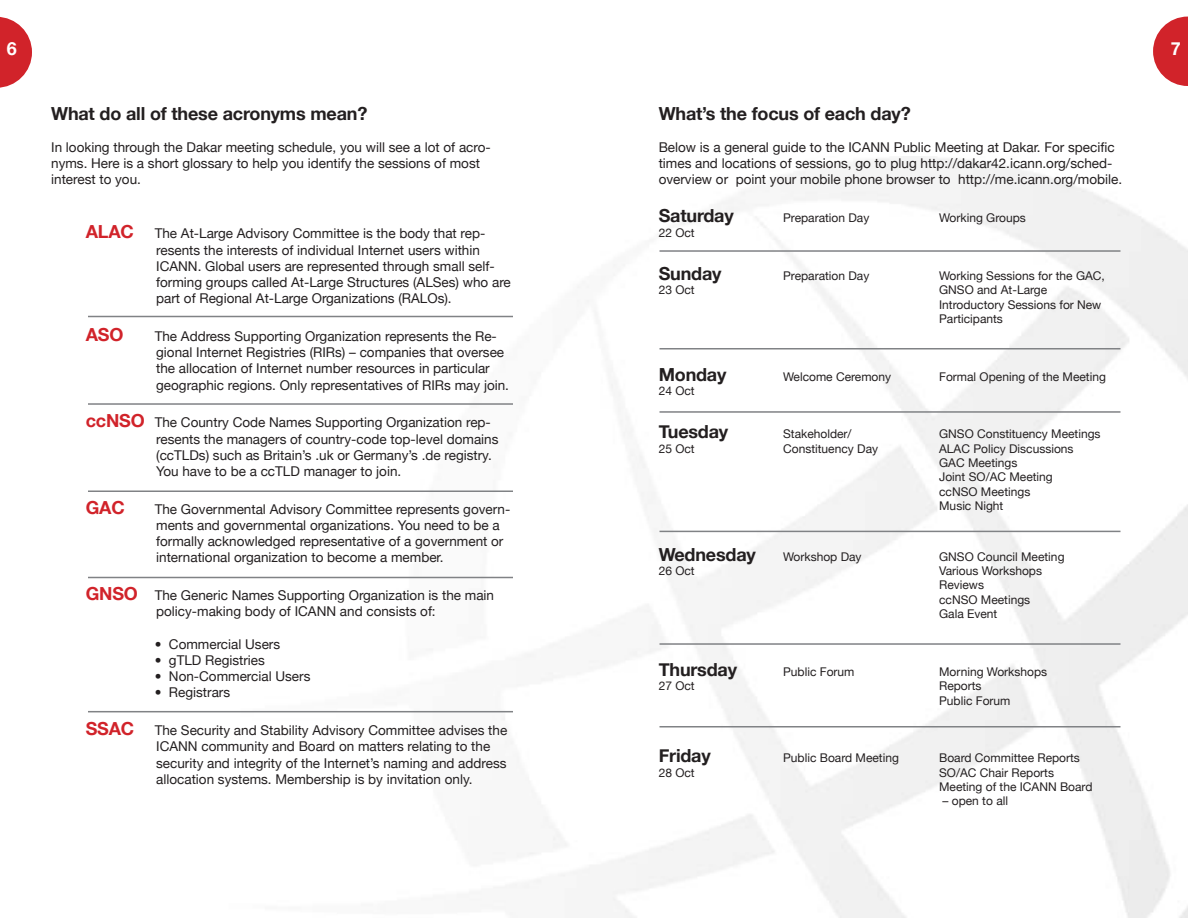
<style>
.page{position:relative;width:1188px;height:918px;background:#fff}
.page>*{position:absolute;margin:0;border:0;box-sizing:border-box;transform-origin:0 0}
.t1{font:700 18px "Helvetica Neue";letter-spacing:-.01em;color:#231f20}
.t2{font:700 18px "Helvetica Neue";letter-spacing:-.01em;color:#d1232a}
.t3{font:700 18px "Helvetica Neue";color:#fff}
.t4{font:13.5px/16.2px "Helvetica Neue";color:#231f20}
.t5{font:12px/14.4px "Helvetica Neue";color:#231f20}
.s1{font-weight:700;font-size:18px;color:#d1232a}
</style>
<div class="page">
<svg style="left:0;top:17px;width:32px;height:71px"></svg>
<svg style="left:1153px;top:17px;width:35px;height:69px"></svg>
<hr style="left:88px;top:316px;width:425px;height:1px;background:#808285">
<hr style="left:88px;top:403px;width:425px;height:2px;background:#808285">
<hr style="left:88px;top:490px;width:425px;height:2px;background:#808285">
<hr style="left:88px;top:577px;width:425px;height:1px;background:#808285">
<hr style="left:88px;top:711px;width:425px;height:1px;background:#808285">
<hr style="left:660px;top:250px;width:460px;height:2px;background:#808285">
<hr style="left:660px;top:348px;width:460px;height:2px;background:#808285">
<hr style="left:660px;top:643px;width:460px;height:2px;background:#808285">
<hr style="left:660px;top:531px;width:460px;height:1px;background:#808285">
<hr style="left:660px;top:726px;width:460px;height:2px;background:#808285">
<hr style="left:660px;top:411px;width:460px;height:2px;background:#808285">
<h1 class="t3" style="left:7px;top:38px;width:12px">6</h1>
<h1 class="t3" style="left:1171px;top:38px;width:12px">7</h1>
<h1 class="t1" style="left:51px;top:102px;width:318px">What do all of these acronyms mean?</h1>
<p class="t4" style="left:51px;top:139px;width:441px">In looking through the Dakar meeting schedule, you will see a lot of acro&shy;nyms. Here is a short glossary to help you identify the sessions of most interest to you.</p>
<p class="t4" style="left:156px;top:225px;width:356px;text-indent:-70px"><span class="s1">ALAC</span> The At-Large Advisory Committee is the body that rep&shy;resents the interests of individual Internet users within ICANN. Global users are represented through small self&shy;forming groups called At-Large Structures (ALSes) who are part of Regional At-Large Organizations (RALOs).</p>
<h1 class="t2" style="left:86px;top:324px;width:39px">ASO</h1>
<p class="t4" style="left:155px;top:328px;width:356px">The Address Supporting Organization represents the Re&shy;gional Internet Registries (RIRs) – companies that oversee the allocation of Internet number resources in particular geographic regions. Only representatives of RIRs may join.</p>
<p class="t4" style="left:156px;top:414px;width:344px;text-indent:-70px"><span class="s1">ccNSO</span> The Country Code Names Supporting Organization rep&shy;resents the managers of country-code top-level domains (ccTLDs) such as Britain’s .uk or Germany’s .de registry.<br>You have to be a ccTLD manager to join.</p>
<h1 class="t2" style="left:86px;top:496px;width:40px">GAC</h1>
<p class="t4" style="left:155px;top:501px;width:357px">The Governmental Advisory Committee represents govern&shy;ments and governmental organizations. You need to be a formally acknowledged representative of a government or international organization to become a member.</p>
<p class="t4" style="left:156px;top:587px;width:339px;text-indent:-71px"><span class="s1">GNSO</span> The Generic Names Supporting Organization is the main policy-making body of ICANN and consists of:</p>
<p class="t4" style="left:155px;top:636px;width:127px">• Commercial Users</p>
<p class="t4" style="left:155px;top:652px;width:112px">• gTLD Registries</p>
<p class="t4" style="left:155px;top:668px;width:157px">• Non-Commercial Users</p>
<p class="t4" style="left:155px;top:684px;width:77px">• Registrars</p>
<p class="t4" style="left:156px;top:722px;width:353px;text-indent:-70px"><span class="s1">SSAC</span> The Security and Stability Advisory Committee advises the ICANN community and Board on matters relating to the security and integrity of the Internet’s naming and address allocation systems. Membership is by invitation only.</p>
<h1 class="t1" style="left:659px;top:102px;width:253px">What’s the focus of each day?</h1>
<p class="t4" style="left:659px;top:139px;width:465px">Below is a general guide to the ICANN Public Meeting at Dakar. For specific times and locations of sessions, go to plug http://dakar42.icann.org/sched&shy;overview or point your mobile phone browser to http://me.icann.org/mobile.</p>
<h1 class="t1" style="left:659px;top:205px;width:77px">Saturday</h1>
<p class="t5" style="left:783px;top:211px;width:88px">Preparation Day</p>
<p class="t5" style="left:939px;top:211px;width:88px">Working Groups</p>
<p class="t5" style="left:659px;top:225px;width:38px">22 Oct</p>
<h1 class="t1" style="left:659px;top:262px;width:64px">Sunday</h1>
<p class="t5" style="left:783px;top:268px;width:88px">Preparation Day</p>
<p class="t5" style="left:939px;top:268px;width:167px">Working Sessions for the GAC,</p>
<p class="t5" style="left:659px;top:283px;width:38px">23 Oct</p>
<p class="t5" style="left:939px;top:283px;width:164px">GNSO and At-Large<br>Introductory Sessions for New<br>Participants</p>
<h1 class="t1" style="left:659px;top:363px;width:69px">Monday</h1>
<p class="t5" style="left:783px;top:369px;width:110px">Welcome Ceremony</p>
<p class="t5" style="left:939px;top:369px;width:168px">Formal Opening of the Meeting</p>
<p class="t5" style="left:659px;top:383px;width:38px">24 Oct</p>
<h1 class="t1" style="left:659px;top:421px;width:71px">Tuesday</h1>
<p class="t5" style="left:783px;top:427px;width:70px">Stakeholder/</p>
<p class="t5" style="left:939px;top:427px;width:163px">GNSO Constituency Meetings</p>
<p class="t5" style="left:659px;top:441px;width:38px">25 Oct</p>
<p class="t5" style="left:783px;top:441px;width:96px">Constituency Day</p>
<p class="t5" style="left:939px;top:441px;width:136px">ALAC Policy Discussions<br>GAC Meetings<br>Joint SO/AC Meeting ccNSO Meetings<br>Music Night</p>
<h1 class="t1" style="left:659px;top:543px;width:99px">Wednesday</h1>
<p class="t5" style="left:783px;top:549px;width:80px">Workshop Day</p>
<p class="t5" style="left:939px;top:549px;width:127px">GNSO Council Meeting</p>
<p class="t5" style="left:659px;top:563px;width:38px">26 Oct</p>
<p class="t5" style="left:939px;top:563px;width:104px">Various Workshops<br>Reviews<br>ccNSO Meetings<br>Gala Event</p>
<h1 class="t1" style="left:659px;top:658px;width:80px">Thursday</h1>
<p class="t5" style="left:783px;top:664px;width:73px">Public Forum</p>
<p class="t5" style="left:939px;top:664px;width:109px">Morning Workshops</p>
<p class="t5" style="left:659px;top:679px;width:38px">27 Oct</p>
<p class="t5" style="left:939px;top:679px;width:73px">Reports<br>Public Forum</p>
<h1 class="t1" style="left:659px;top:745px;width:54px">Friday</h1>
<p class="t5" style="left:783px;top:751px;width:117px">Public Board Meeting</p>
<p class="t5" style="left:939px;top:751px;width:142px">Board Committee Reports</p>
<p class="t5" style="left:659px;top:765px;width:38px">28 Oct</p>
<p class="t5" style="left:939px;top:765px;width:155px">SO/AC Chair Reports<br>Meeting of the ICANN Board</p>
<p class="t5" style="left:943px;top:794px;width:67px">– open to all</p>
</div>
